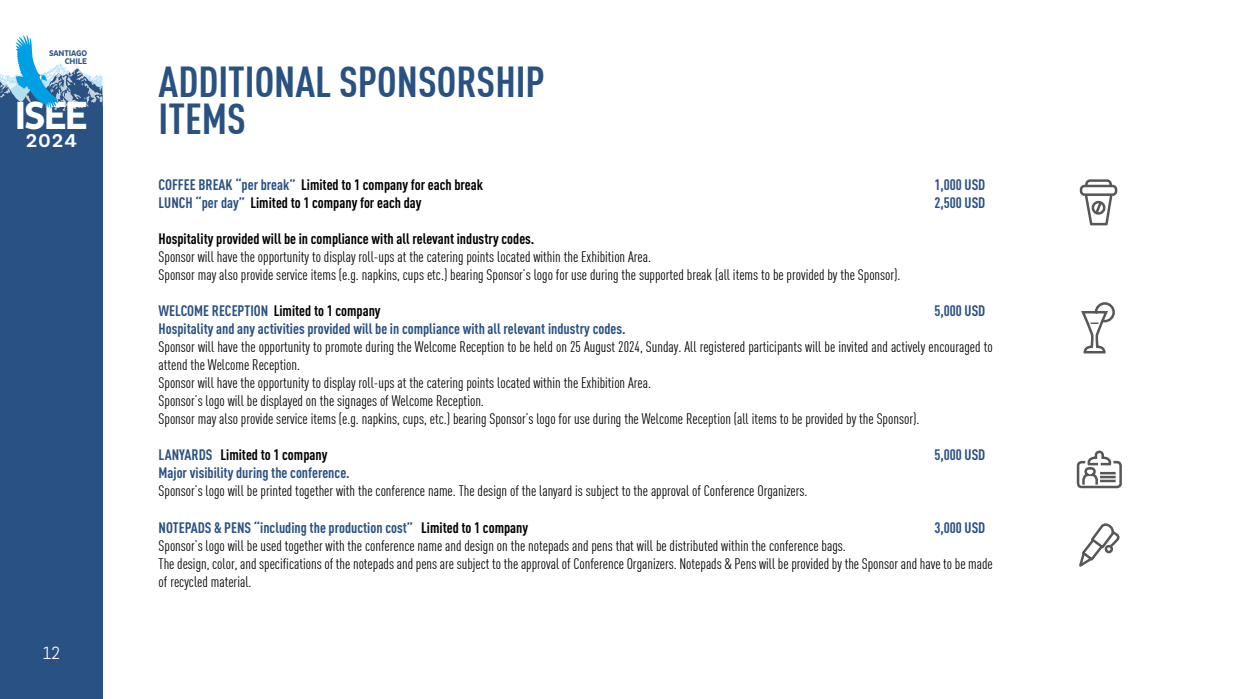
<style>
.page{position:relative;width:1241px;height:699px;background:#fff}
.page>*{position:absolute;margin:0;border:0;box-sizing:border-box;transform-origin:0 0}
.t1{font:700 42.38px/37.2px "DIN Condens";color:#295182}
.t2{font:700 39.88px "Pluto Sans Cond";color:#fff}
.t3{font:500 18.88px "Pluto Sans Cond";color:#fff;scale:1.11 1}
.t4{font:17.5px "Abel";color:#fff}
.t5{font:15px/18px "DIN Condens";color:#000}
.t6{font:700 15px "DIN Cond";color:#295182}
.t7{font:700 15px "DIN Cond";color:#000}
.t8{font:700 8.38px/8.1px "Pluto Sans Cond";letter-spacing:-.02em;color:#295182;text-align:right}
.s1{color:#295182}
.s2{color:#000}
</style>
<div class="page">
<div style="left:0;top:95px;width:102px;height:603px;background:#295182"></div>
<svg style="left:0;top:35px;width:102px;height:76px"></svg>
<div style="left:1076px;top:460px;width:45px;height:28px;border:2px solid #575756;border-radius:4px"></div>
<hr style="left:1099px;top:471px;width:16px;height:3px;background:#575756">
<hr style="left:1099px;top:475px;width:16px;height:3px;background:#575756">
<hr style="left:1099px;top:479px;width:16px;height:3px;background:#575756">
<svg style="left:1080px;top:450px;width:32px;height:36px"></svg>
<div style="left:1084px;top:179px;width:27px;height:10px;border:2px solid #575756;border-radius:4px"></div>
<svg style="left:1080px;top:186px;width:35px;height:8px"></svg>
<div style="left:1079px;top:184px;width:38px;height:12px;border:2px solid #575756;border-radius:4px"></div>
<svg style="left:1082px;top:190px;width:32px;height:36px"></svg>
<svg style="left:1081px;top:302px;width:34px;height:52px"></svg>
<svg style="left:1079px;top:523px;width:40px;height:44px"></svg>
<p class="t8" style="left:49px;top:49px;width:39px">SANTIAGO<br>CHILE</p>
<h2 class="t2" style="left:15px;top:93px;width:75px">ISEE</h2>
<p class="t3" style="left:26px;top:130px;width:48px">2024</p>
<p class="t4" style="left:43px;top:641px;width:19px">12</p>
<h1 class="t1" style="left:158px;top:62px;width:388px">ADDITIONAL SPONSORSHIP<br>ITEMS</h1>
<p class="t7" style="left:158px;top:175px;width:326px"><span class="s1">COFFEE BREAK “per break”</span> Limited to 1 company for each break</p>
<p class="t6" style="left:934px;top:175px;width:52px">1,000 USD</p>
<p class="t7" style="left:158px;top:193px;width:264px"><span class="s1">LUNCH “per day”</span> Limited to 1 company for each day</p>
<p class="t6" style="left:934px;top:193px;width:52px">2,500 USD</p>
<p class="t7" style="left:158px;top:229px;width:377px">Hospitality provided will be in compliance with all relevant industry codes.</p>
<p class="t5" style="left:158px;top:247px;width:743px">Sponsor will have the opportunity to display roll-ups at the catering points located within the Exhibition Area.<br>Sponsor may also provide service items (e.g. napkins, cups etc.) bearing Sponsor’s logo for use during the supported break (all items to be provided by the Sponsor).</p>
<p class="t7" style="left:158px;top:301px;width:223px"><span class="s1">WELCOME RECEPTION</span> Limited to 1 company</p>
<p class="t6" style="left:934px;top:301px;width:52px">5,000 USD</p>
<p class="t6" style="left:158px;top:319px;width:468px">Hospitality and any activities provided will be in compliance with all relevant industry codes.</p>
<p class="t5" style="left:158px;top:337px;width:835px">Sponsor will have the opportunity to promote during the Welcome Reception to be held on 25 August 2024, Sunday. All registered participants will be invited and actively encouraged to attend the Welcome Reception.<br>Sponsor will have the opportunity to display roll-ups at the catering points located within the Exhibition Area.<br>Sponsor’s logo will be displayed on the signages of Welcome Reception.<br>Sponsor may also provide service items (e.g. napkins, cups, etc.) bearing Sponsor’s logo for use during the Welcome Reception (all items to be provided by the Sponsor).</p>
<p class="t7" style="left:158px;top:445px;width:170px"><span class="s1">LANYARDS</span> Limited to 1 company</p>
<p class="t6" style="left:934px;top:445px;width:52px">5,000 USD</p>
<p class="t6" style="left:158px;top:463px;width:193px">Major visibility during the conference.</p>
<p class="t5" style="left:158px;top:481px;width:650px">Sponsor’s logo will be printed together with the conference name. The design of the lanyard is subject to the approval of Conference Organizers.</p>
<p class="t6" style="left:158px;top:517px;width:371px">NOTEPADS &amp; PENS “including the production cost” <span class="s2">Limited to 1 company</span></p>
<p class="t6" style="left:934px;top:517px;width:52px">3,000 USD</p>
<p class="t5" style="left:158px;top:535px;width:835px">Sponsor’s logo will be used together with the conference name and design on the notepads and pens that will be distributed within the conference bags.<br>The design, color, and specifications of the notepads and pens are subject to the approval of Conference Organizers. Notepads &amp; Pens will be provided by the Sponsor and have to be made of recycled material.</p>
</div>
